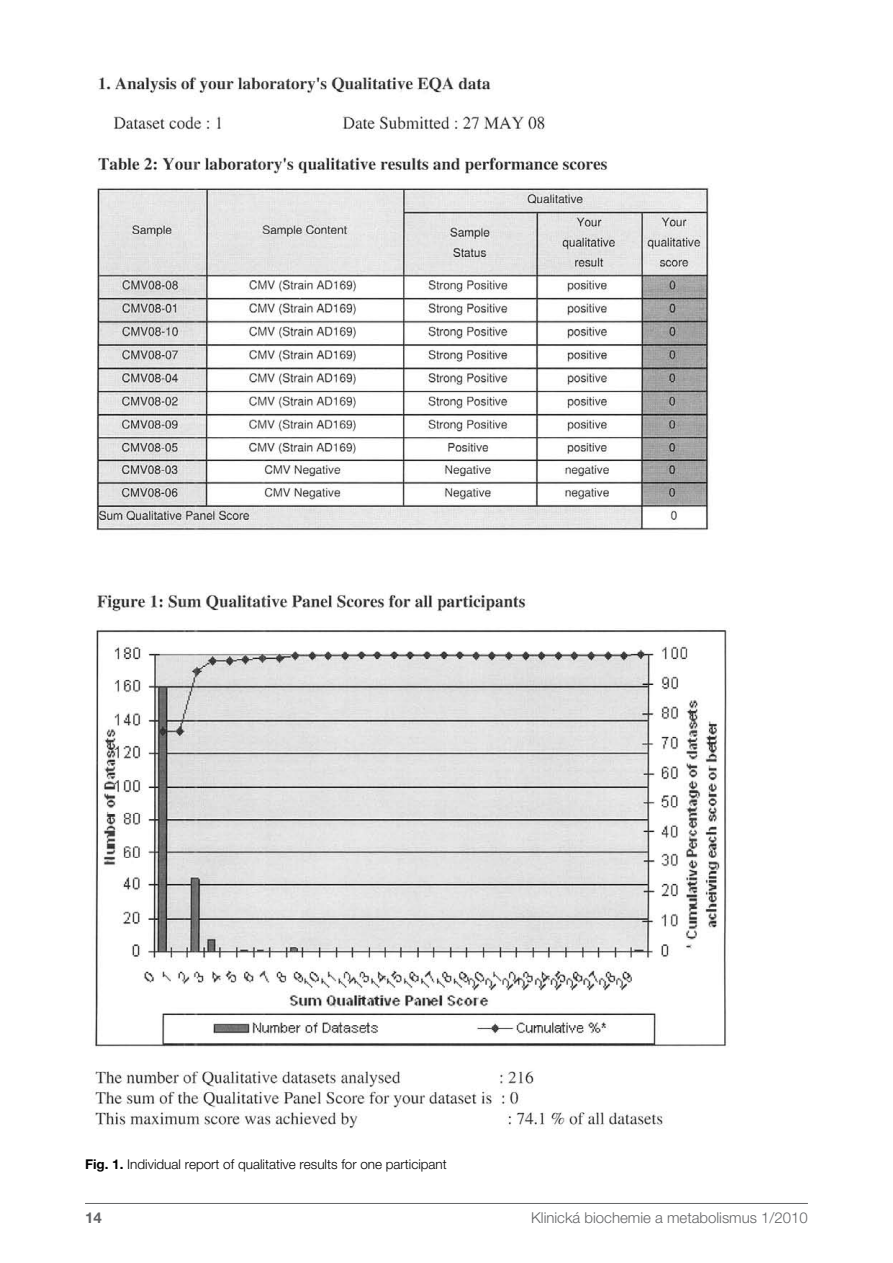
<style>
.page{position:relative;width:893px;height:1263px;background:#fff}
.page>*{position:absolute;margin:0;border:0;box-sizing:border-box;transform-origin:0 0}
.t1{font:300 15px "Helvetica Neue CE";color:#636466}
.t2{font:700 15px "Helvetica Neue CE";color:#636466}
.t3{font:300 13.5px "Helvetica Neue CE";color:#000}
.s1{font-weight:700}
</style>
<div class="page">
<hr style="left:85px;top:1203px;width:723px;height:1px;background:#636466">
<img style="left:95px;top:77px;width:635px;height:1052px">
<p class="t3" style="left:85px;top:1157px;width:363px"><span class="s1">Fig. 1 .</span> Individual report of qualitative results for one participant</p>
<p class="t2" style="left:85px;top:1209px;width:9px">14</p>
<p class="t1" style="left:531px;top:1209px;width:278px">Klinická biochemie a metabolismus 1/2010</p>
</div>
